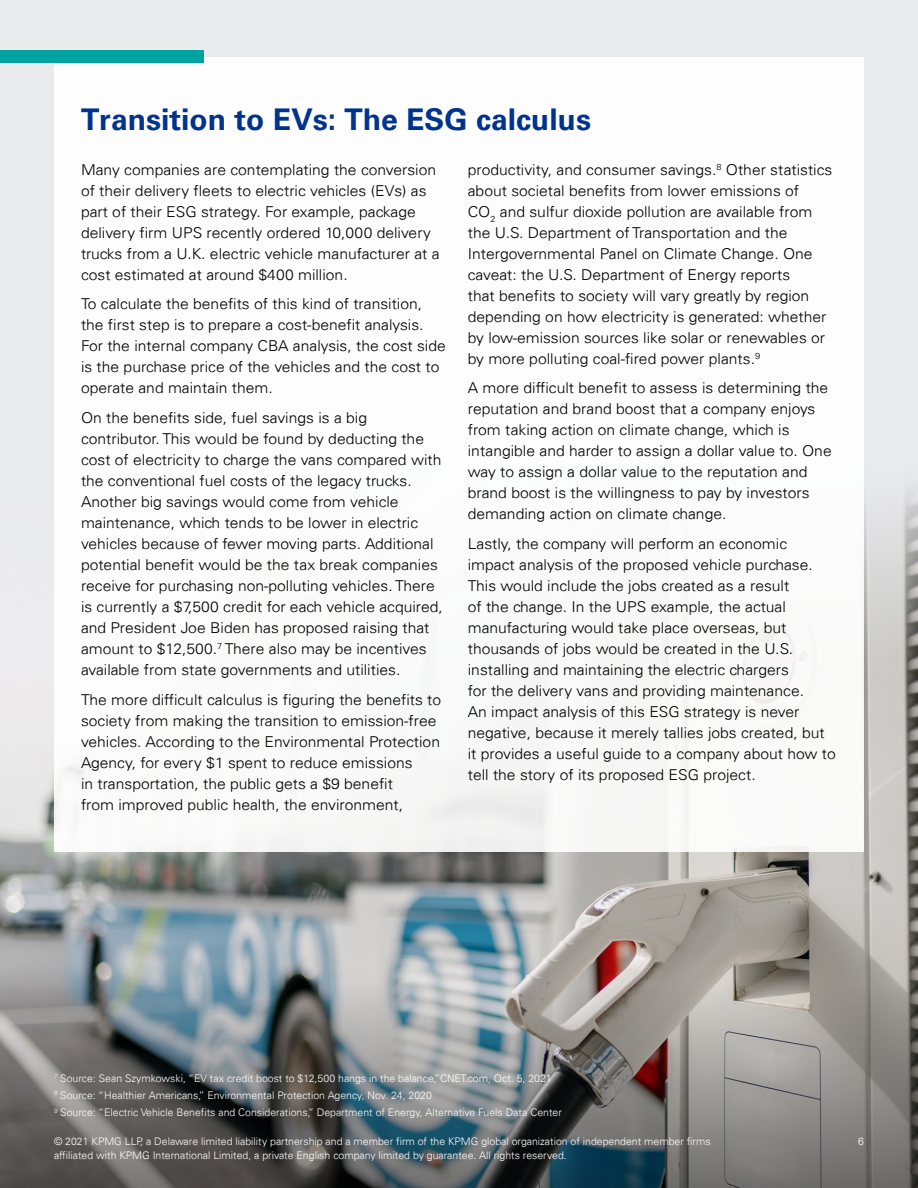
<style>
.page{position:relative;width:918px;height:1188px;background:#fff}
.page>*{position:absolute;margin:0;border:0;box-sizing:border-box;transform-origin:0 0}
.t1{font:700 30px "Univers";color:#00338d}
.t2{font:300 15px/21px "Univers 45";color:#000;scale:1.04 1}
.t3{font:300 10.5px/17.1px "Univers 45";color:#fff}
</style>
<div class="page">
<img style="left:0;top:0;width:918px;height:984px">
<svg style="left:0;top:984px;width:918px;height:204px;background:#737676"></svg>
<div style="left:54px;top:57px;width:810px;height:795px;background:#fff"></div>
<div style="left:0;top:51px;width:204px;height:12px;background:#00a3a1"></div>
<h1 class="t1" style="left:81px;top:101px;width:512px">Transition to EVs: The ESG calculus</h1>
<p class="t2" style="left:81px;top:159px;width:346px">Many companies are contemplating the conversion of their delivery fleets to electric vehicles (EVs) as part of their ESG strategy. For example, package delivery firm UPS recently ordered 10,000 delivery trucks from a U.K. electric vehicle manufacturer at a cost estimated at around $400 million.</p>
<p class="t2" style="left:81px;top:294px;width:352px">To calculate the benefits of this kind of transition, the first step is to prepare a cost-benefit analysis.<br>For the internal company CBA analysis, the cost side is the purchase price of the vehicles and the cost to operate and maintain them.</p>
<p class="t2" style="left:81px;top:407px;width:350px">On the benefits side, fuel savings is a big contributor. This would be found by deducting the cost of electricity to charge the vans compared with the conventional fuel costs of the legacy trucks.<br>Another big savings would come from vehicle maintenance, which tends to be lower in electric vehicles because of fewer moving parts. Additional potential benefit would be the tax break companies receive for purchasing non-polluting vehicles. There is currently a $7,500 credit for each vehicle acquired, and President Joe Biden has proposed raising that amount to $12,500.<sup>7</sup> There also may be incentives available from state governments and utilities.</p>
<p class="t2" style="left:81px;top:689px;width:348px">The more difficult calculus is figuring the benefits to society from making the transition to emission-free vehicles. According to the Environmental Protection Agency, for every $1 spent to reduce emissions<br>in transportation, the public gets a $9 benefit<br>from improved public health, the environment,</p>
<p class="t2" style="left:468px;top:159px;width:352px">productivity, and consumer savings.<sup>8</sup> Other statistics about societal benefits from lower emissions of<br>CO<sub>2</sub> and sulfur dioxide pollution are available from the U.S. Department of Transportation and the Intergovernmental Panel on Climate Change. One caveat: the U.S. Department of Energy reports<br>that benefits to society will vary greatly by region depending on how electricity is generated: whether by low-emission sources like solar or renewables or by more polluting coal-fired power plants.<sup>9</sup></p>
<p class="t2" style="left:468px;top:378px;width:351px">A more difficult benefit to assess is determining the reputation and brand boost that a company enjoys from taking action on climate change, which is intangible and harder to assign a dollar value to. One way to assign a dollar value to the reputation and brand boost is the willingness to pay by investors demanding action on climate change.</p>
<p class="t2" style="left:468px;top:533px;width:355px">Lastly, the company will perform an economic impact analysis of the proposed vehicle purchase.<br>This would include the jobs created as a result<br>of the change. In the UPS example, the actual manufacturing would take place overseas, but thousands of jobs would be created in the U.S. installing and maintaining the electric chargers<br>for the delivery vans and providing maintenance.<br>An impact analysis of this ESG strategy is never negative, because it merely tallies jobs created, but it provides a useful guide to a company about how to tell the story of its proposed ESG project.</p>
<p class="t3" style="left:54px;top:1070px;width:509px"><sup>7</sup> Source: Sean Szymkowski, “EV tax credit boost to $12,500 hangs in the balance,”CNET.com, Oct. 5, 2021<br><sup>8</sup> Source: “Healthier Americans,” Environmental Protection Agency, Nov. 24, 2020<br><sup>9</sup> Source: “Electric Vehicle Benefits and Considerations,” Department of Energy, Alternative Fuels Data Center</p>
<p class="t3" style="left:54px;top:1133px;width:658px">© 2021 KPMG LLP, a Delaware limited liability partnership and a member firm of the KPMG global organization of independent member firms</p>
<p class="t3" style="left:858px;top:1133px;width:7px">6</p>
<p class="t3" style="left:54px;top:1147px;width:514px">affiliated with KPMG International Limited, a private English company limited by guarantee. All rights reserved.</p>
</div>
